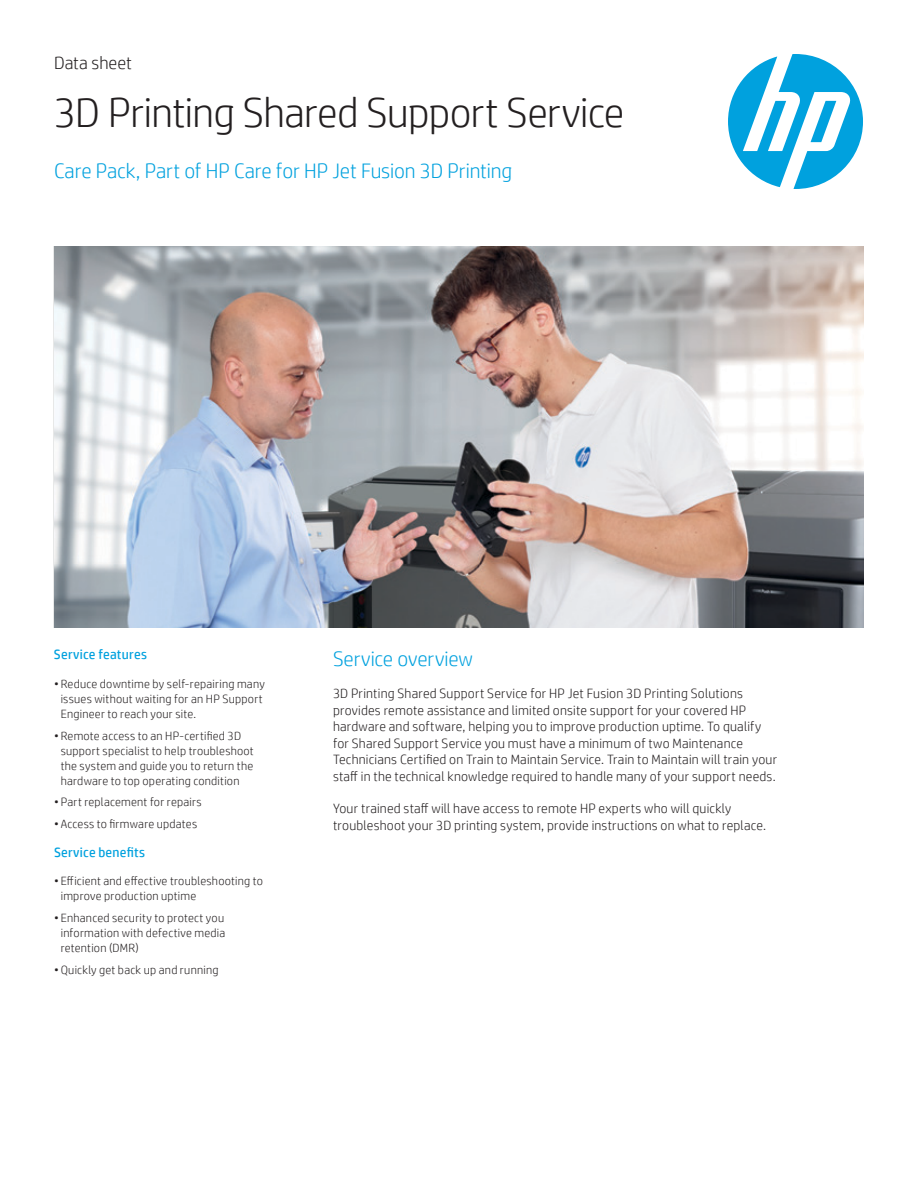
<style>
.page{position:relative;width:918px;height:1188px;background:#fff}
.page>*{position:absolute;margin:0;border:0;box-sizing:border-box;transform-origin:0 0}
.t1{font:300 42px "HP Simplified";letter-spacing:-.015em;color:#231f20}
.t2{font:300 21px "HP Simplified";letter-spacing:-.005em;color:#00a1de}
.t3{font:300 18px "HP Simplified";color:#231f20}
.t4{font:300 13.5px/16.5px "HP Simplified";letter-spacing:.015em;color:#231f20}
.t5{font:13.5px "HP Simplified";letter-spacing:.015em;color:#00a1de}
.t6{font:300 12px/15px "HP Simplified";letter-spacing:.02em;color:#231f20}
</style>
<div class="page">
<svg style="left:728px;top:54px;width:135px;height:135px"></svg>
<img style="left:54px;top:246px;width:810px;height:382px">
<h3 class="t3" style="left:54px;top:51px;width:79px">Data sheet</h3>
<h1 class="t1" style="left:54px;top:85px;width:572px">3D Printing Shared Support Service</h1>
<h2 class="t2" style="left:54px;top:157px;width:460px">Care Pack, Part of HP Care for HP Jet Fusion 3D Printing</h2>
<p class="t5" style="left:54px;top:646px;width:94px">Service features</p>
<p class="t6" style="left:61px;top:676px;width:206px;text-indent:-7px">• Reduce downtime by self-repairing many issues without waiting for an HP Support<br>Engineer to reach your site.</p>
<p class="t6" style="left:61px;top:728px;width:195px;text-indent:-7px">• Remote access to an HP-certified 3D support specialist to help troubleshoot the system and guide you to return the hardware to top operating condition</p>
<p class="t6" style="left:54px;top:794px;width:149px">• Part replacement for repairs</p>
<p class="t6" style="left:54px;top:816px;width:145px">• Access to firmware updates</p>
<p class="t5" style="left:54px;top:843px;width:93px">Service benefits</p>
<p class="t6" style="left:61px;top:873px;width:204px;text-indent:-7px">• Efficient and effective troubleshooting to improve production uptime</p>
<p class="t6" style="left:61px;top:910px;width:166px;text-align:justify;text-indent:-7px">• Enhanced security to protect you information with defective media retention (DMR)</p>
<p class="t6" style="left:54px;top:962px;width:166px">• Quickly get back up and running</p>
<h2 class="t2" style="left:333px;top:644px;width:142px">Service overview</h2>
<p class="t4" style="left:333px;top:685px;width:446px">3D Printing Shared Support Service for HP Jet Fusion 3D Printing Solutions provides remote assistance and limited onsite support for your covered HP hardware and software, helping you to improve production uptime. To qualify for Shared Support Service you must have a minimum of two Maintenance Technicians Certified on Train to Maintain Service. Train to Maintain will train your staff in the technical knowledge required to handle many of your support needs.</p>
<p class="t4" style="left:333px;top:800px;width:435px">Your trained staff will have access to remote HP experts who will quickly troubleshoot your 3D printing system, provide instructions on what to replace.</p>
</div>
